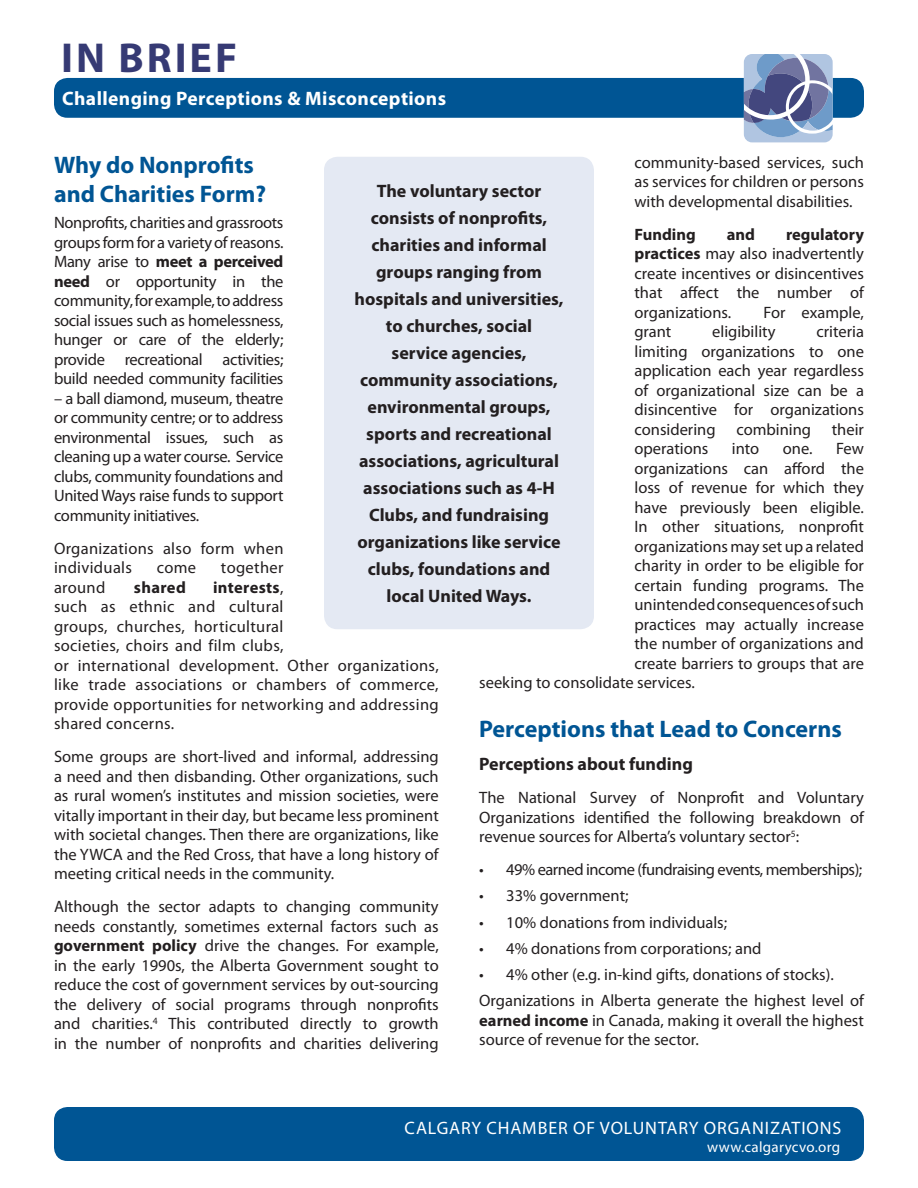
<style>
.page{position:relative;width:918px;height:1188px;background:#fff}
.page>*{position:absolute;margin:0;border:0;box-sizing:border-box;transform-origin:0 0}
.t1{font:700 42px "Myriad Pro";letter-spacing:.07em;color:#363a74}
.page_subhead{font:700 24px/28.8px "Myriad Pro";color:#005594}
.Page_Head_-_page_2{font:700 19.5px "Myriad Pro";letter-spacing:.02em;color:#fff}
.inset_box{font:700 18px/27px "Myriad Pro";color:#231f20;text-align:center}
.t2{font:18px "Myriad Pro";letter-spacing:.05em;color:#fff}
.sub2{font:700 18px "Myriad Pro";color:#231f20}
.bullet{font:16.5px/19.5px "Myriad Pro";color:#231f20;text-align:justify}
.bullet-2{font:16.5px/19.5px "Myriad Pro";letter-spacing:.02em;color:#231f20}
.bullet-3{font:16.5px "Myriad Pro";letter-spacing:-.03em;color:#231f20}
.t3{font:700 16.5px "Myriad Pro";color:#231f20}
.t4{font:15px "Myriad Pro";letter-spacing:.02em;color:#fff}
.s1{font-weight:700}
</style>
<div class="page">
<div style="left:54px;top:1107px;width:810px;height:54px;background:#005594;border-radius:14px"></div>
<div style="left:54px;top:78px;width:810px;height:40px;background:#005594;border-radius:14px"></div>
<svg style="left:744px;top:54px;width:89px;height:88px;background:#8696bc"></svg>
<div style="left:324px;top:157px;width:270px;height:472px;background:#e4e9f3;border-radius:14px"></div>
<h1 class="t1" style="left:61px;top:30px;width:177px">IN BRIEF</h1>
<p class="Page_Head_-_page_2" style="left:62px;top:86px;width:385px">Challenging Perceptions &amp; Misconceptions</p>
<p class="bullet" style="left:634px;top:152px;width:231px">community-based services, such as services for children or persons with developmental disabilities.</p>
<p class="t3" style="left:634px;top:223px;width:63px">Funding</p>
<p class="t3" style="left:727px;top:223px;width:30px">and</p>
<p class="page_subhead" style="left:54px;top:150px;width:214px">Why do Nonprofits and Charities Form?</p>
<p class="bullet" style="left:54px;top:213px;width:231px">Nonprofits, charities and grassroots groups form for a variety of reasons.<br>Many arise to <span class="s1">meet a perceived need</span> or opportunity in the community, for example, to address social issues such as homelessness, hunger or care of the elderly; provide recreational activities; build needed community facilities</p>
<p class="bullet" style="left:54px;top:388px;width:231px">– a ball diamond, museum, theatre or community centre; or to address environmental issues, such as cleaning up a water course. Service clubs, community foundations and United Ways raise funds to support community initiatives.</p>
<p class="bullet-2" style="left:54px;top:538px;width:231px">Organizations also form when individuals</p>
<p class="inset_box" style="left:355px;top:177px;width:211px">The voluntary sector consists of nonprofits, charities and informal groups ranging from hospitals and universities, to churches, social<br>service agencies, community associations, environmental groups, sports and recreational associations, agricultural associations such as 4-H<br>Clubs, and fundraising organizations like service clubs, foundations and local United Ways.</p>
<p class="bullet" style="left:634px;top:224px;width:231px;text-indent:152px"><span class="s1">regulatory practices</span> may also inadvertently create incentives or disincentives that affect the number of organizations.</p>
<p class="bullet" style="left:764px;top:302px;width:102px">For example,</p>
<p class="bullet" style="left:634px;top:322px;width:38px">grant</p>
<p class="bullet" style="left:712px;top:322px;width:65px">eligibility</p>
<p class="bullet" style="left:634px;top:322px;width:231px;text-indent:182px">criteria limiting organizations to one application each year regardless of organizational size can be a disincentive for organizations considering</p>
<p class="bullet" style="left:736px;top:419px;width:76px">combining</p>
<p class="bullet" style="left:832px;top:419px;width:34px">their</p>
<p class="bullet" style="left:634px;top:439px;width:75px">operations</p>
<p class="bullet" style="left:732px;top:439px;width:29px">into</p>
<p class="bullet" style="left:783px;top:439px;width:31px">one.</p>
<p class="bullet" style="left:836px;top:439px;width:29px">Few</p>
<p class="bullet" style="left:634px;top:458px;width:231px">organizations can afford the</p>
<p class="bullet" style="left:634px;top:478px;width:231px">loss of revenue for which they</p>
<p class="bullet" style="left:634px;top:497px;width:231px">have previously been eligible.</p>
<p class="bullet" style="left:634px;top:517px;width:231px">In other situations, nonprofit</p>
<p class="bullet" style="left:634px;top:536px;width:231px">organizations may set up a related</p>
<p class="bullet" style="left:634px;top:556px;width:231px">charity in order to be eligible for</p>
<p class="bullet" style="left:634px;top:575px;width:231px">certain funding programs. The</p>
<p class="bullet" style="left:634px;top:595px;width:231px">unintended consequences of such</p>
<p class="bullet" style="left:634px;top:614px;width:231px">practices may actually increase</p>
<p class="bullet" style="left:634px;top:634px;width:231px">the number of organizations and</p>
<p class="bullet" style="left:634px;top:653px;width:231px">create barriers to groups that are</p>
<p class="bullet" style="left:479px;top:673px;width:217px">seeking to consolidate services.</p>
<p class="page_subhead" style="left:479px;top:714px;width:364px">Perceptions that Lead to Concerns</p>
<p class="sub2" style="left:479px;top:752px;width:215px">Perceptions about funding</p>
<p class="bullet" style="left:479px;top:788px;width:386px">The National Survey of Nonprofit and Voluntary Organizations identified the following breakdown of revenue sources for Alberta’s voluntary sector<sup>5</sup>:</p>
<p class="bullet-3" style="left:479px;top:859px;width:385px">• 49% earned income (fundraising events, memberships);</p>
<p class="bullet" style="left:479px;top:886px;width:151px">• 33% government;</p>
<p class="bullet" style="left:479px;top:912px;width:250px">• 10% donations from individuals;</p>
<p class="bullet" style="left:479px;top:938px;width:284px">• 4% donations from corporations; and</p>
<p class="bullet" style="left:479px;top:965px;width:356px">• 4% other (e.g. in-kind gifts, donations of stocks).</p>
<p class="bullet" style="left:479px;top:991px;width:386px">Organizations in Alberta generate the highest level of <span class="s1">earned income</span> in Canada, making it overall the highest source of revenue for the sector.</p>
<p class="bullet" style="left:157px;top:558px;width:41px">come</p>
<p class="bullet-2" style="left:221px;top:558px;width:64px">together</p>
<p class="bullet" style="left:54px;top:577px;width:53px">around</p>
<p class="t3" style="left:134px;top:576px;width:53px">shared</p>
<p class="bullet-2" style="left:54px;top:577px;width:386px;text-indent:159px"><span class="s1">interests</span>,<br>such as ethnic and cultural<br>groups, churches, horticultural<br>societies, choirs and film clubs,<br>or international development. Other organizations, like trade associations or chambers of commerce, provide opportunities for networking and addressing shared concerns.</p>
<p class="bullet" style="left:54px;top:747px;width:386px">Some groups are short-lived and informal, addressing a need and then disbanding. Other organizations, such as rural women’s institutes and mission societies, were vitally important in their day, but became less prominent with societal changes. Then there are organizations, like the YWCA and the Red Cross, that have a long history of meeting critical needs in the community.</p>
<p class="bullet" style="left:54px;top:897px;width:386px">Although the sector adapts to changing community needs constantly, sometimes external factors such as <span class="s1">government policy</span> drive the changes. For example, in the early 1990s, the Alberta Government sought to reduce the cost of government services by out-sourcing the delivery of social programs through nonprofits and charities.<sup>4</sup> This contributed directly to growth in the number of nonprofits and charities delivering</p>
<p class="t2" style="left:405px;top:1117px;width:438px">CALGARY CHAMBER OF VOLUNTARY ORGANIZATIONS</p>
<p class="t4" style="left:707px;top:1138px;width:134px">www.calgarycvo.org</p>
</div>
